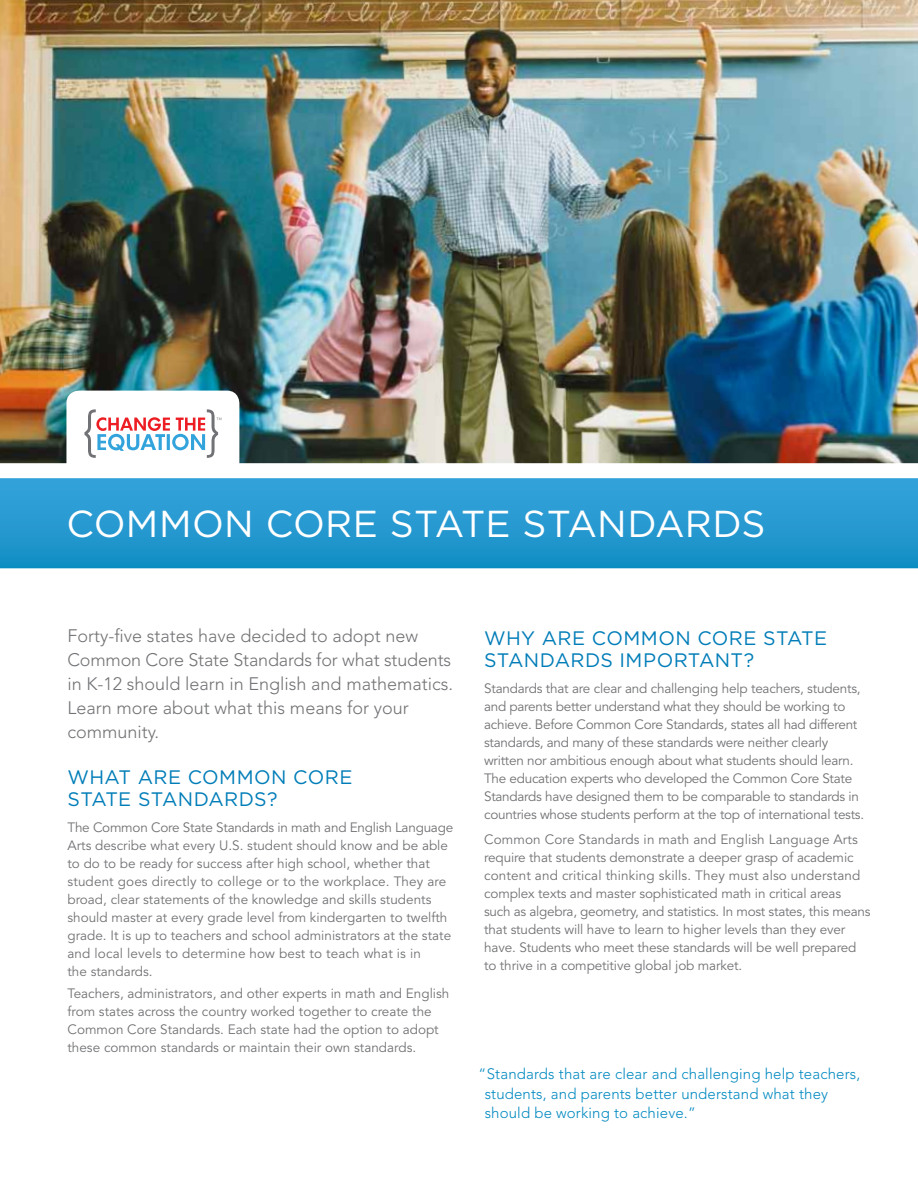
<style>
.page{position:relative;width:918px;height:1188px;background:#fff}
.page>*{position:absolute;margin:0;border:0;box-sizing:border-box;transform-origin:0 0}
.t1{font:37.5px "Gotham";letter-spacing:.005em;color:#fff}
.t2{font:19.5px/22.5px "Gotham";letter-spacing:.02em;color:#007db8}
.t3{font:300 18px/24px "Avenir";color:#717275}
.t4{font:300 15px/19.5px "Avenir";letter-spacing:.01em;color:#0089c0}
.t5{font:13.5px/18px "Avenir";letter-spacing:-.01em;color:#717275}
</style>
<div class="page">
<div style="left:0;top:478px;width:918px;height:90px;background:linear-gradient(to bottom,#38a4dd,#138fc4)"></div>
<img style="left:0;top:0;width:918px;height:463px">
<div style="left:66px;top:391px;width:173px;height:85px;background:#fff;border-radius:13px"></div>
<svg style="left:84px;top:409px;width:137px;height:49px"></svg>
<h1 class="t1" style="left:66px;top:503px;width:696px">COMMON CORE STATE STANDARDS</h1>
<h3 class="t3" style="left:68px;top:624px;width:387px">Forty-five states have decided to adopt new Common Core State Standards for what students in K-12 should learn in English and mathematics.<br>Learn more about what this means for your community.</h3>
<h2 class="t2" style="left:68px;top:765px;width:286px">WHAT ARE COMMON CORE<br>STATE STANDARDS?</h2>
<p class="t5" style="left:68px;top:818px;width:387px">The Common Core State Standards in math and English Language Arts describe what every U.S. student should know and be able to do to be ready for success after high school, whether that student goes directly to college or to the workplace. They are broad, clear statements of the knowledge and skills students should master at every grade level from kindergarten to twelfth grade. It is up to teachers and school administrators at the state and local levels to determine how best to teach what is in<br>the standards.</p>
<p class="t5" style="left:68px;top:985px;width:383px">Teachers, administrators, and other experts in math and English from states across the country worked together to create the Common Core Standards. Each state had the option to adopt these common standards or maintain their own standards.</p>
<h2 class="t2" style="left:484px;top:626px;width:344px">WHY ARE COMMON CORE STATE<br>STANDARDS IMPORTANT?</h2>
<p class="t5" style="left:484px;top:679px;width:382px">Standards that are clear and challenging help teachers, students, and parents better understand what they should be working to achieve. Before Common Core Standards, states all had different standards, and many of these standards were neither clearly written nor ambitious enough about what students should learn.<br>The education experts who developed the Common Core State Standards have designed them to be comparable to standards in countries whose students perform at the top of international tests.</p>
<p class="t5" style="left:484px;top:831px;width:388px">Common Core Standards in math and English Language Arts require that students demonstrate a deeper grasp of academic content and critical thinking skills. They must also understand complex texts and master sophisticated math in critical areas such as algebra, geometry, and statistics. In most states, this means that students will have to learn to higher levels than they ever have. Students who meet these standards will be well prepared to thrive in a competitive global job market.</p>
<p class="t4" style="left:485px;top:1064px;width:377px;text-indent:-6px">“Standards that are clear and challenging help teachers, students, and parents better understand what they should be working to achieve.”</p>
</div>
